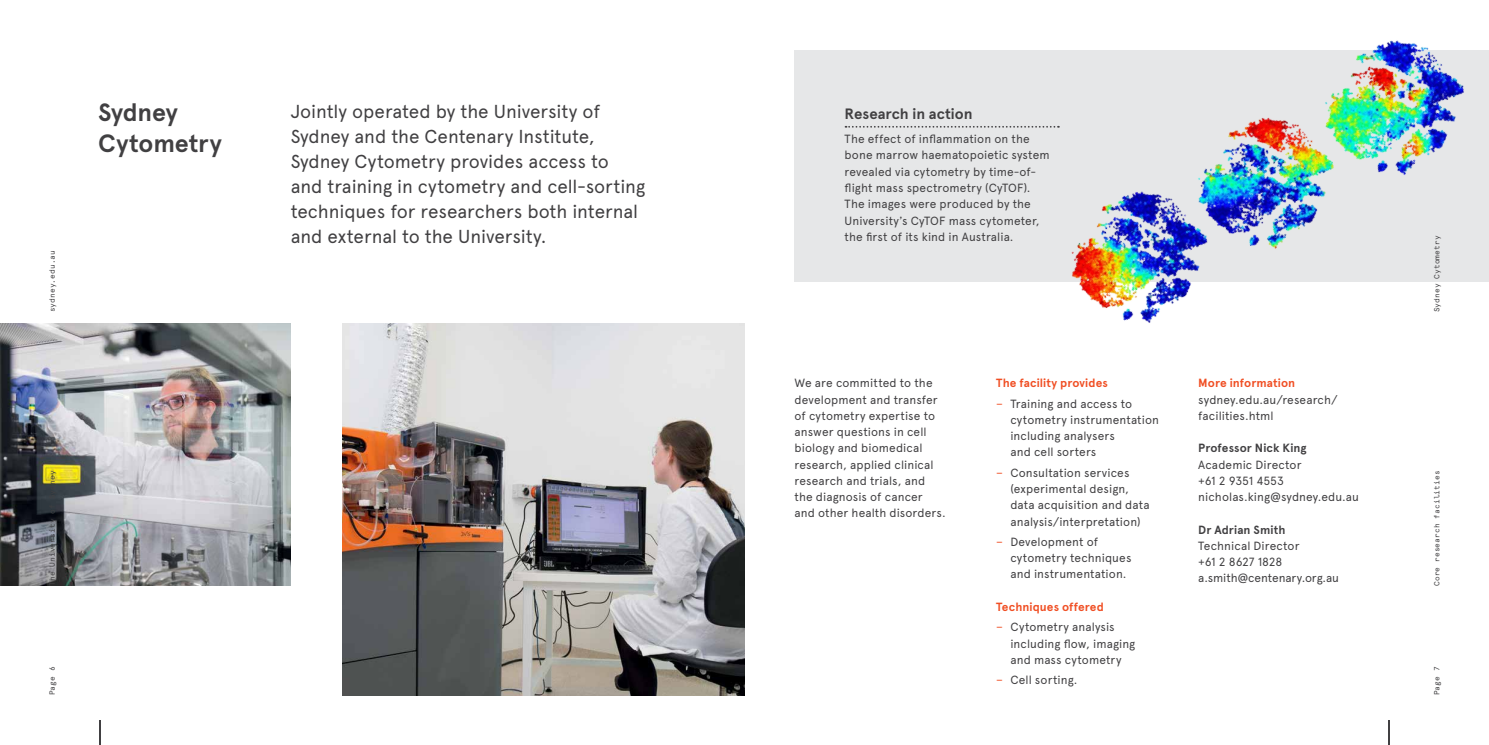
<style>
.page{position:relative;width:1489px;height:745px;background:#fff}
.page>*{position:absolute;margin:0;border:0;box-sizing:border-box;transform-origin:0 0}
.t1{font:700 25px/30px "Apercu Pro";letter-spacing:-.01em;color:#414042}
.t2{font:18.75px/25px "Apercu Pro";letter-spacing:-.005em;color:#414042}
.t3{font:700 15px "Apercu Pro";color:#414042}
.t4{font:11.88px/16.2px "Apercu Pro";letter-spacing:.01em;color:#414042}
.t5{font:700 11.88px/20.4px "Apercu Pro";letter-spacing:.005em;color:#f04e23}
.t6{font:700 11.88px "Apercu Pro";letter-spacing:.01em;color:#414042}
.t7{font:7.5px "Apercu Pro Mono";letter-spacing:.02em;color:#414042}
.s1{font-weight:400}
.s2{font-weight:400;color:#414042}
.s3{color:#f04e23}
</style>
<div class="page">
<img style="left:342px;top:323px;width:402px;height:371px">
<div style="left:794px;top:50px;width:694px;height:231px;background:#e6e7e8"></div>
<img style="left:0;top:323px;width:291px;height:262px">
<svg style="left:845px;top:126px;width:185px;height:2px"></svg>
<img style="left:1030px;top:40px;width:458px;height:283px">
<hr style="left:1387px;top:719px;width:2px;height:25px;background:#414042">
<hr style="left:99px;top:719px;width:2px;height:25px;background:#414042">
<p class="t7" style="left:47px;top:312px;width:64px;rotate:-90deg">sydney.edu.au</p>
<h1 class="t1" style="left:98px;top:97px;width:125px">Sydney<br>Cytometry</h1>
<h2 class="t2" style="left:291px;top:97px;width:356px">Jointly operated by the University of Sydney and the Centenary Institute, Sydney Cytometry provides access to<br>and training in cytometry and cell-sorting techniques for researchers both internal and external to the University.</h2>
<p class="t3" style="left:844px;top:102px;width:129px">Research in action</p>
<p class="t4" style="left:844px;top:130px;width:206px">The effect of inflammation on the bone marrow haematopoietic system revealed via cytometry by time-of&shy;flight mass spectrometry (CyTOF).<br>The images were produced by the University’s CyTOF mass cytometer, the first of its kind in Australia.</p>
<p class="t7" style="left:1430px;top:312px;width:78px;rotate:-90deg">Sydney Cytometry</p>
<p class="t5" style="left:996px;top:372px;width:137px">The facility provides<br><span class="s1">−</span> <span class="s2">Training and access to</span></p>
<p class="t4" style="left:1010px;top:410px;width:150px">cytometry instrumentation including analysers<br>and cell sorters</p>
<p class="t4" style="left:1010px;top:463px;width:141px;text-indent:-14px"><span class="s3">−</span> Consultation services (experimental design, data acquisition and data analysis/interpretation)</p>
<p class="t4" style="left:1010px;top:532px;width:123px;text-indent:-14px"><span class="s3">−</span> Development of cytometry techniques and instrumentation.</p>
<p class="t5" style="left:996px;top:596px;width:120px">Techniques offered<br><span class="s1">−</span> <span class="s2">Cytometry analysis</span></p>
<p class="t4" style="left:1010px;top:634px;width:126px">including flow, imaging and mass cytometry</p>
<p class="t4" style="left:996px;top:670px;width:81px"><span class="s3">−</span> Cell sorting.</p>
<p class="t5" style="left:1198px;top:372px;width:98px">More information</p>
<p class="t4" style="left:1198px;top:390px;width:141px">sydney.edu. au/research/ facilities. html</p>
<p class="t6" style="left:1198px;top:439px;width:110px">Professor Nick King</p>
<p class="t4" style="left:1198px;top:455px;width:162px">Academic Director<br>+61 2 9351 4553<br>nicholas. king@sydney.edu.au</p>
<p class="t6" style="left:1198px;top:520px;width:89px">Dr Adrian Smith</p>
<p class="t4" style="left:1198px;top:536px;width:142px">Technical Director<br>+61 2 8627 1828 a.smith@centenary.org.au</p>
<p class="t4" style="left:794px;top:374px;width:150px">We are committed to the development and transfer of cytometry expertise to answer questions in cell biology and biomedical research, applied clinical research and trials, and the diagnosis of cancer and other health disorders.</p>
<p class="t7" style="left:47px;top:585px;width:117px;rotate:-90deg">The University of Sydney</p>
<p class="t7" style="left:1430px;top:585px;width:117px;rotate:-90deg">Core research facilities</p>
<p class="t7" style="left:1430px;top:694px;width:30px;rotate:-90deg">Page 7</p>
<p class="t7" style="left:47px;top:694px;width:30px;rotate:-90deg">Page 6</p>
</div>
